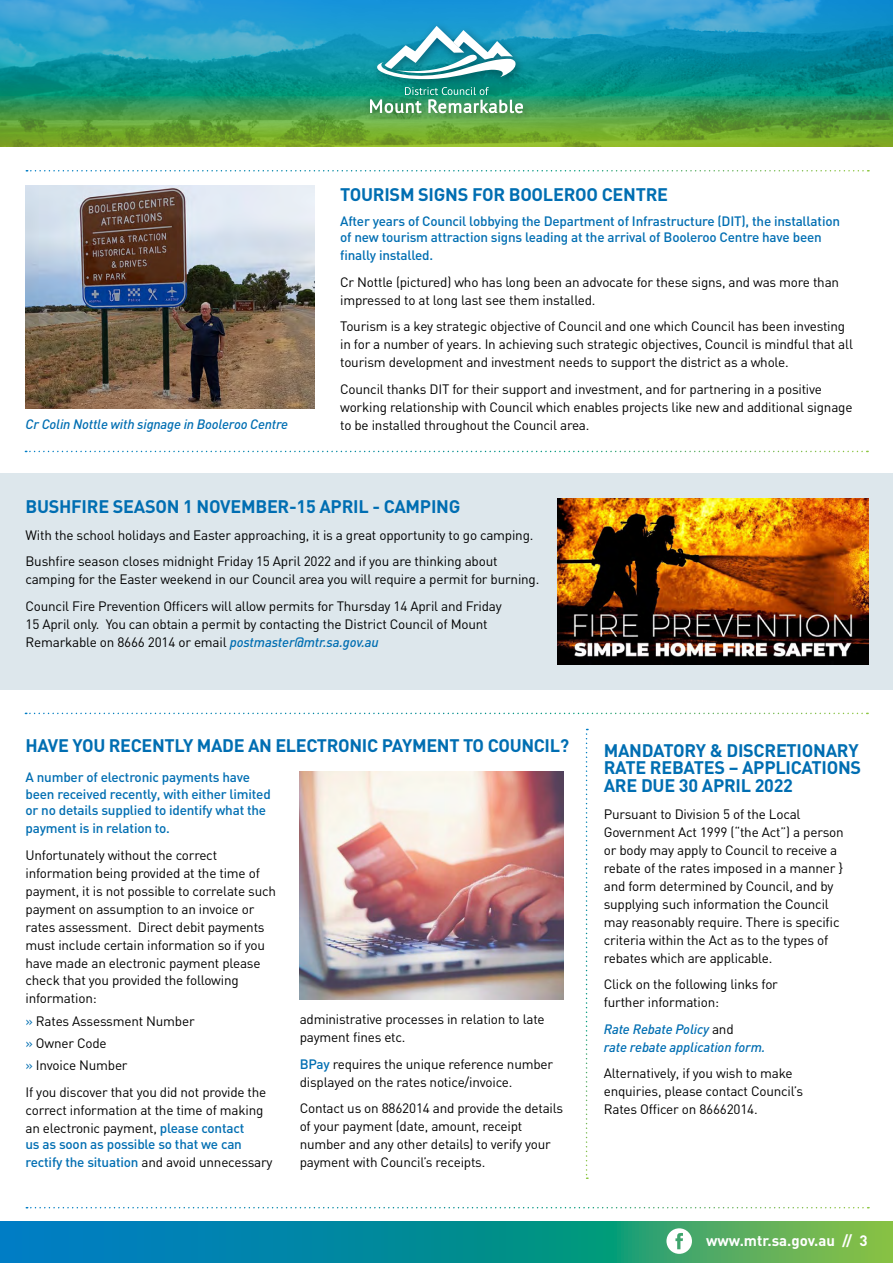
<style>
.page{position:relative;width:893px;height:1263px;background:#fff}
.page>*{position:absolute;margin:0;border:0;box-sizing:border-box;transform-origin:0 0}
.t1{font:700 18px/17.9px "DIN";letter-spacing:-.015em;color:#006eb2}
.t2{font:700 15px "DIN";color:#fff}
.t3{font:13.5px/18px "DIN";letter-spacing:-.015em;color:#000}
.t4{font:500 13.5px/16.5px "DIN";letter-spacing:-.015em;color:#006eb2}
.t5{font:italic 500 13.5px/18px "DIN";letter-spacing:-.015em;color:#006eb2}
.s1{font-weight:500;font-style:italic;color:#006eb2}
.s2{color:#006eb2}
.s3{font-weight:500;color:#006eb2}
.s4{font-weight:400;color:#000}
.s5{font-weight:400;font-style:normal;color:#000}
</style>
<div class="page">
<div style="left:0;top:473px;width:893px;height:217px;background:#dde7ec"></div>
<svg style="left:26px;top:170px;width:842px;height:1px"></svg>
<svg style="left:26px;top:1207px;width:842px;height:1px"></svg>
<svg style="left:586px;top:729px;width:1px;height:450px"></svg>
<svg style="left:25px;top:713px;width:843px;height:1px"></svg>
<svg style="left:25px;top:451px;width:843px;height:1px"></svg>
<img style="left:26px;top:186px;width:289px;height:223px">
<img style="left:557px;top:498px;width:311px;height:166px">
<img style="left:300px;top:771px;width:263px;height:228px">
<svg style="left:0;top:0;width:893px;height:146px;background:#309a89"></svg>
<svg style="left:1px;top:1222px;width:892px;height:41px;background:#1b938d"></svg>
<hr style="left:0;top:1222px;width:1px;height:41px;background:#007dc5">
<svg style="left:666px;top:1228px;width:26px;height:26px"></svg>
<div style="left:362px;top:19px;width:171px;height:104px;background:#000;opacity:.35"></div>
<img style="left:370px;top:26px;width:153px;height:87px">
<p class="t5" style="left:26px;top:415px;width:264px">Cr Colin Nottle with signage in Booleroo Centre</p>
<h1 class="t1" style="left:340px;top:185px;width:329px">TOURISM SIGNS FOR BOOLEROO CENTRE</h1>
<p class="t4" style="left:340px;top:212px;width:501px">After years of Council lobbying the Department of Infrastructure (DIT), the installation of new tourism attraction signs leading at the arrival of Booleroo Centre have been</p>
<p class="t4" style="left:340px;top:247px;width:95px">finally installed.</p>
<p class="t3" style="left:340px;top:273px;width:500px">Cr Nottle (pictured) who has long been an advocate for these signs, and was more than impressed to at long last see them installed.</p>
<p class="t3" style="left:340px;top:317px;width:514px">Tourism is a key strategic objective of Council and one which Council has been investing in for a number of years. In achieving such strategic objectives, Council is mindful that all tourism development and investment needs to support the district as a whole.</p>
<p class="t3" style="left:340px;top:380px;width:514px">Council thanks DIT for their support and investment, and for partnering in a positive working relationship with Council which enables projects like new and additional signage to be installed throughout the Council area.</p>
<h1 class="t1" style="left:26px;top:497px;width:436px">BUSHFIRE SEASON 1 NOVEMBER-15 APRIL - CAMPING</h1>
<p class="t3" style="left:26px;top:521px;width:509px;line-height:26.5px">With the school holidays and Easter approaching, it is a great opportunity to go camping.<br>Bushfire season closes midnight Friday 15 April 2022 and if you are thinking about</p>
<p class="t3" style="left:26px;top:566px;width:515px;line-height:26.5px">camping for the Easter weekend in our Council area you will require a permit for burning.<br>Council Fire Prevention Officers will allow permits for Thursday 14 April and Friday</p>
<p class="t3" style="left:26px;top:615px;width:464px">15 April only. You can obtain a permit by contacting the District Council of Mount<br>Remarkable on 8666 2014 or email <span class="s1">postmaster@mtr.sa.gov.au</span></p>
<h1 class="t1" style="left:26px;top:735px;width:545px">HAVE YOU RECENTLY MADE AN ELECTRONIC PAYMENT TO COUNCIL?</h1>
<p class="t4" style="left:26px;top:768px;width:247px">A number of electronic payments have been received recently, with either limited or no details supplied to identify what the</p>
<p class="t4" style="left:26px;top:819px;width:146px">payment is in relation to.</p>
<p class="t3" style="left:26px;top:845px;width:252px">Unfortunately without the correct information being provided at the time of payment, it is not possible to correlate such payment on assumption to an invoice or rates assessment. Direct debit payments must include certain information so if you have made an electronic payment please check that you provided the following information:</p>
<p class="t3" style="left:26px;top:1009px;width:171px;line-height:22.2px"><span class="s2">»</span> Rates Assessment Number <span class="s2">»</span> Owner Code<br><span class="s2">»</span> Invoice Number</p>
<p class="t3" style="left:26px;top:1082px;width:242px">If you discover that you did not provide the correct information at the time of making an electronic payment, <span class="s3">please contact</span></p>
<p class="t4" style="left:26px;top:1135px;width:249px;line-height:18px">us as soon as possible so that we can rectify the situation <span class="s4">and avoid unnecessary</span></p>
<p class="t3" style="left:300px;top:1010px;width:247px">administrative processes in relation to late payment fines etc.</p>
<p class="t3" style="left:300px;top:1055px;width:255px"><span class="s3">BPay</span> requires the unique reference number displayed on the rates notice/invoice.</p>
<p class="t3" style="left:300px;top:1099px;width:265px">Contact us on 8862014 and provide the details of your payment (date, amount, receipt number and any other details) to verify your payment with Council’s receipts.</p>
<h1 class="t1" style="left:604px;top:740px;width:259px">MANDATORY &amp; DISCRETIONARY<br>RATE REBATES – APPLICATIONS<br>ARE DUE 30 APRIL 2022</h1>
<p class="t3" style="left:604px;top:804px;width:241px">Pursuant to Division 5 of the Local Government Act 1999 (“the Act”) a person or body may apply to Council to receive a rebate of the rates imposed in a manner } and form determined by Council, and by supplying such information the Council may reasonably require. There is specific criteria within the Act as to the types of rebates which are applicable.</p>
<p class="t3" style="left:604px;top:975px;width:176px">Click on the following links for further information:</p>
<p class="t5" style="left:604px;top:1019px;width:163px">Rate Rebate Policy <span class="s5">and<br></span>rate rebate application form.</p>
<p class="t3" style="left:604px;top:1064px;width:201px">Alternatively, if you wish to make enquiries, please contact Council’s<br>Rates Officer on 86662014.</p>
<p class="t2" style="left:706px;top:1231px;width:163px">www.mtr.sa.gov.au // 3</p>
</div>
